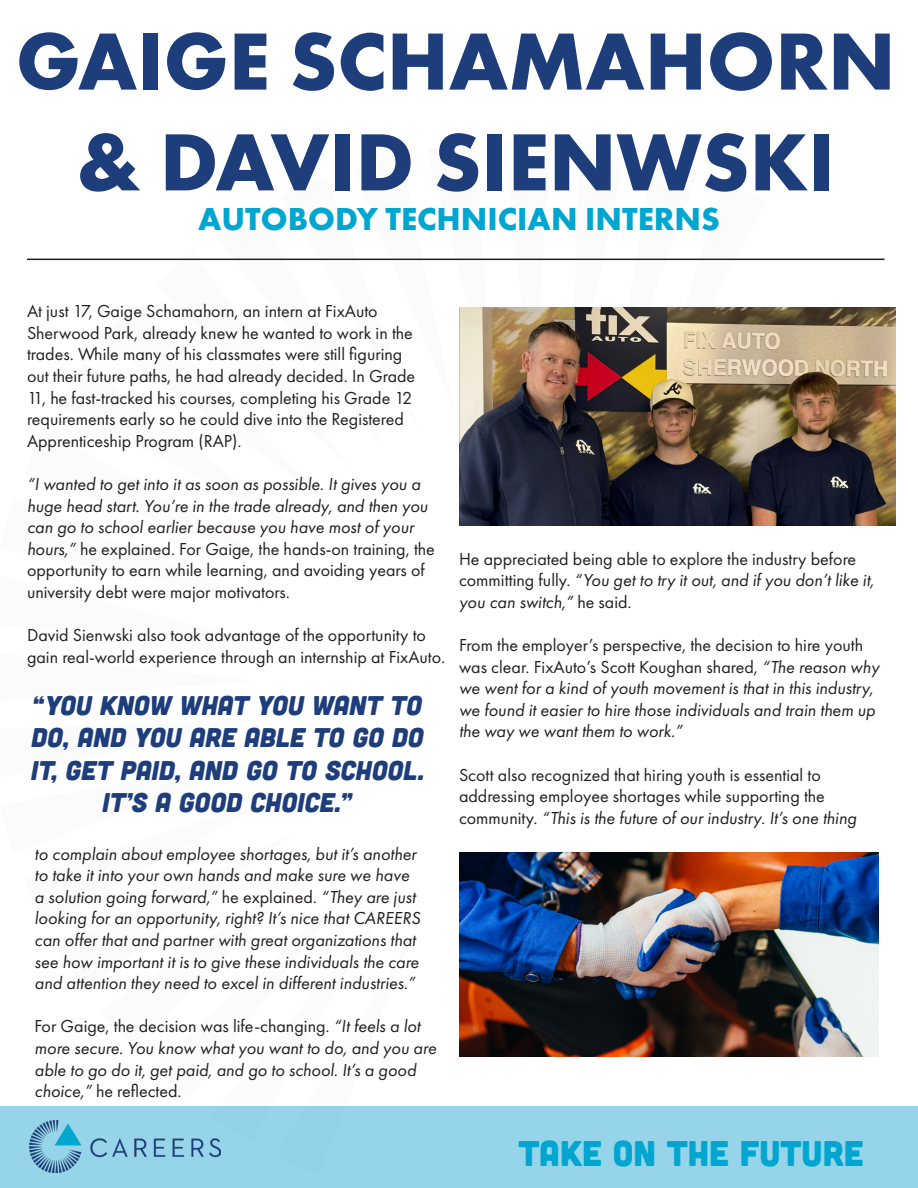
<style>
.page{position:relative;width:918px;height:1188px;background:#fff}
.page>*{position:absolute;margin:0;border:0;box-sizing:border-box;transform-origin:0 0}
.t1{font:700 84px/100.8px "Futura PT";color:#1d3d7b;text-align:center}
.t2{font:35.7px "Cubano";color:#00a6cf}
.t3{font:700 33px "Futura PT";color:#00a6cf}
.QUOTE{font:italic 27px/32.4px "Cubano";color:#1d3d7b;text-align:center}
.t4{font:italic 18px/21.6px "Futura PT";color:#231f20}
.t5{font:18px/21.6px "Futura PT";color:#231f20}
.s1{font-style:normal}
.s2{font-style:italic}
</style>
<div class="page">
<div style="left:0;top:1106px;width:918px;height:82px;background:#95d4e9"></div>
<svg style="left:572px;top:258px;width:195px;height:3px"></svg>
<svg style="left:503px;top:258px;width:48px;height:3px"></svg>
<svg style="left:154px;top:258px;width:200px;height:3px"></svg>
<hr style="left:27px;top:259px;width:858px;height:1px;background:#231f20">
<img style="left:459px;top:307px;width:437px;height:219px">
<img style="left:459px;top:853px;width:419px;height:204px">
<img style="left:29px;top:1121px;width:191px;height:51px">
<p class="t1" style="left:16px;top:9px;width:881px">GAIGE SCHAMAHORN &amp; DAVID SIENWSKI</p>
<p class="t3" style="left:198px;top:198px;width:523px">AUTOBODY TECHNICIAN INTERNS</p>
<p class="t5" style="left:27px;top:300px;width:390px">At just 17, Gaige Schamahorn, an intern at FixAuto Sherwood Park, already knew he wanted to work in the trades. While many of his classmates were still figuring out their future paths, he had already decided. In Grade 11, he fast-tracked his courses, completing his Grade 12 requirements early so he could dive into the Registered Apprenticeship Program (RAP).</p>
<p class="t4" style="left:27px;top:473px;width:409px">“I wanted to get into it as soon as possible. It gives you a huge head start. You’re in the trade already, and then you can go to school earlier because you have most of your hours,” <span class="s1">he explained. For Gaige, the hands-on training, the opportunity to earn while learning, and avoiding years of university debt were major motivators.</span></p>
<p class="t5" style="left:27px;top:624px;width:420px">David Sienwski also took advantage of the opportunity to gain real-world experience through an internship at FixAuto.</p>
<p class="QUOTE" style="left:31px;top:688px;width:395px">“YOU KNOW WHAT YOU WANT TO<br>DO, AND YOU ARE ABLE TO GO DO<br>IT, GET PAID, AND GO TO SCHOOL.<br>IT’S A GOOD CHOICE.”</p>
<p class="t4" style="left:35px;top:843px;width:388px">to complain about employee shortages, but it’s another to take it into your own hands and make sure we have a solution going forward,” <span class="s1">he explained.</span> “They are just looking for an opportunity, right? It’s nice that CAREERS can offer that and partner with great organizations that see how important it is to give these individuals the care and attention they need to excel in different industries.”</p>
<p class="t4" style="left:35px;top:1015px;width:403px"><span class="s1">For Gaige, the decision was life-changing.</span> “It feels a lot more secure. You know what you want to do, and you are able to go do it, get paid, and go to school. It’s a good choice,” <span class="s1">he reflected.</span></p>
<p class="t5" style="left:459px;top:548px;width:417px">He appreciated being able to explore the industry before committing fully. <span class="s2">“You get to try it out, and if you don’t like it, you can switch,”</span> he said.</p>
<p class="t4" style="left:459px;top:634px;width:422px"><span class="s1">From the employer’s perspective, the decision to hire youth was clear. FixAuto’s Scott Koughan shared,</span> “The reason why we went for a kind of youth movement is that in this industry, we found it easier to hire those individuals and train them up the way we want them to work.”</p>
<p class="t5" style="left:459px;top:764px;width:399px">Scott also recognized that hiring youth is essential to addressing employee shortages while supporting the community. <span class="s2">“This is the future of our industry. It’s one thing</span></p>
<p class="t2" style="left:519px;top:1130px;width:347px">TAKE ON THE FUTURE</p>
</div>
